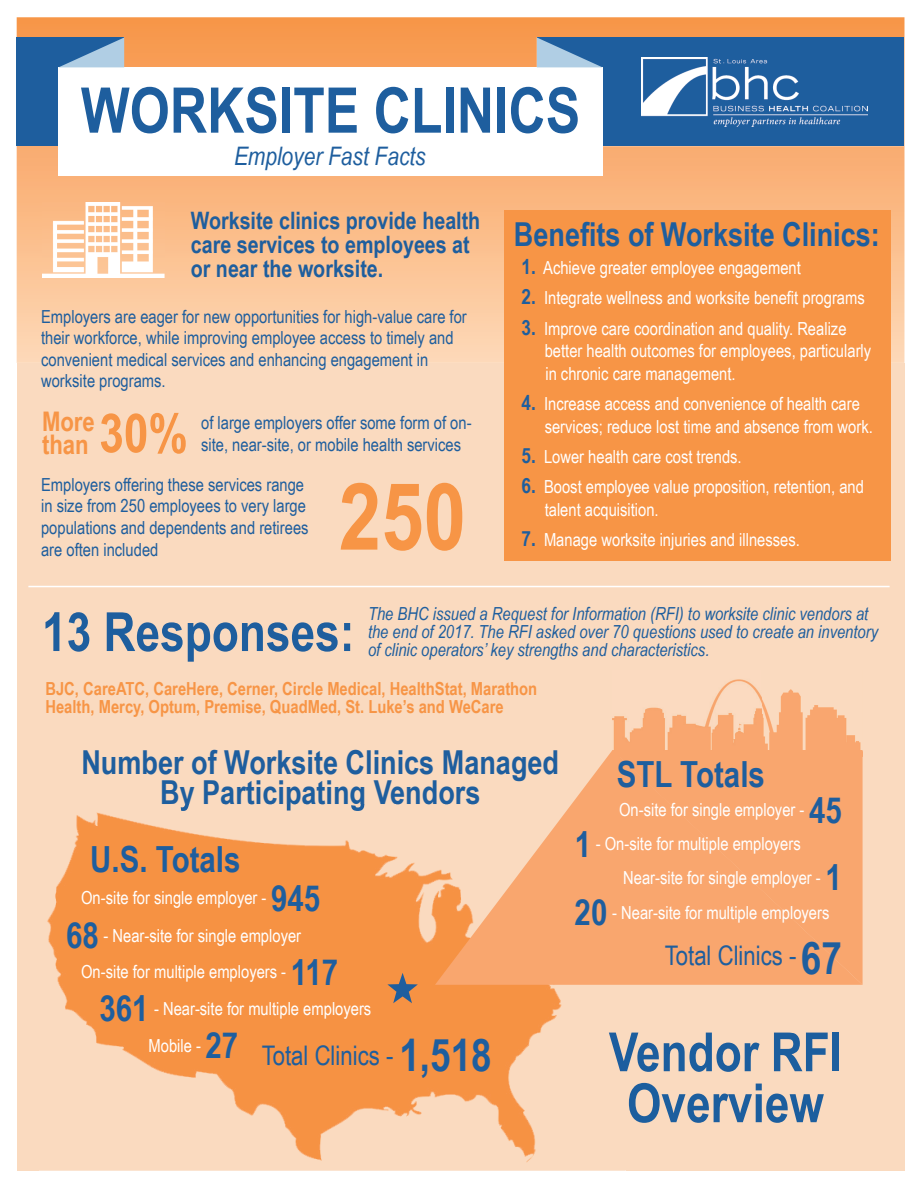
<style>
.page{position:relative;width:918px;height:1188px;background:#fff}
.page>*{position:absolute;margin:0;border:0;box-sizing:border-box;transform-origin:0 0}
.t1{font:700 93px "Arial Narrow";color:#f79546}
.t2{font:700 63px "Arial Narrow";color:#1e5e9e}
.t3{font:700 54px/51px "Arial Narrow";color:#1c5e9e;text-align:center}
.t4{font:700 54px "Arial Narrow";color:#1e5e9e}
.t5{font:700 54px "Arial Narrow";color:#f79546}
.t6{font:700 36px "Arial Narrow";color:#1e5e9e}
.t7{font:700 33px/30px "Arial Narrow";color:#1e5e9e;text-align:center}
.t8{font:27px "Arial Narrow";color:#1e5e9e}
.t9{font:700 27px/22.5px "Arial Narrow";color:#f79546}
.t10{font:italic 25.5px "Arial Narrow";color:#1e5e9e}
.t11{font:700 24px/24px "Arial Narrow";color:#1e5e9e}
.t12{font:18px/22.5px "Arial Narrow";color:#fff}
.t13{font:18px/21.6px "Arial Narrow";color:#1e5e9e}
.t14{font:italic 18px/18px "Arial Narrow";color:#1e5e9e}
.t15{font:700 18px/18px "Arial Narrow";color:#f79546}
.s1{font-weight:700;font-size:21px;color:#1e5e9e}
.s2{font-weight:700;font-size:36px;color:#1e5e9e}
.s3{font-weight:700;font-size:45px}
</style>
<div class="page">
<svg style="left:17px;top:17px;width:887px;height:346px;background:#f9b883"></svg>
<div style="left:17px;top:363px;width:887px;height:808px;background:#fadabf"></div>
<div style="left:504px;top:210px;width:386px;height:351px;background:#f79546"></div>
<div style="left:17px;top:38px;width:107px;height:108px;background:#1e5e9e"></div>
<div style="left:537px;top:38px;width:367px;height:108px;background:#1e5e9e"></div>
<div style="left:58px;top:67px;width:545px;height:109px;background:#fff"></div>
<svg style="left:59px;top:38px;width:65px;height:29px"></svg>
<svg style="left:537px;top:38px;width:65px;height:29px"></svg>
<img style="left:42px;top:202px;width:123px;height:76px">
<hr style="left:28px;top:586px;width:862px;height:1px;background:#fff">
<img style="left:39px;top:812px;width:587px;height:359px">
<img style="left:609px;top:1033px;width:17px;height:39px">
<img style="left:180px;top:805px;width:185px;height:6px">
<svg style="left:387px;top:973px;width:31px;height:30px"></svg>
<img style="left:612px;top:679px;width:249px;height:71px">
<svg style="left:435px;top:751px;width:177px;height:234px;fill:#f9a66e"></svg>
<div style="left:612px;top:750px;width:251px;height:235px;background:#f9a66e"></div>
<img style="left:642px;top:58px;width:226px;height:68px">
<h2 class="t2" style="left:81px;top:63px;width:501px">WORKSITE CLINICS</h2>
<h3 class="t10" style="left:234px;top:138px;width:193px">Employer Fast Facts</h3>
<h3 class="t11" style="left:191px;top:207px;width:291px">Worksite clinics provide health care services to employees at or near the worksite.</h3>
<p class="t13" style="left:41px;top:305px;width:427px">Employers are eager for new opportunities for high-value care for their workforce, while improving employee access to timely and convenient medical services and enhancing engagement in worksite programs.</p>
<h3 class="t9" style="left:42px;top:409px;width:54px">More than</h3>
<h3 class="t5" style="left:99px;top:392px;width:90px">30%</h3>
<p class="t13" style="left:201px;top:411px;width:272px">of large employers offer some form of on&shy;site, near-site, or mobile health services</p>
<p class="t13" style="left:41px;top:473px;width:269px">Employers offering these services range in size from 250 employees to very large populations and dependents and retirees are often included</p>
<h1 class="t1" style="left:339px;top:446px;width:129px">250</h1>
<h3 class="t7" style="left:514px;top:217px;width:367px">Benefits of Worksite Clinics:</h3>
<p class="t12" style="left:521px;top:256px;width:281px"><span class="s1">1.</span> Achieve greater employee engagement</p>
<p class="t12" style="left:521px;top:286px;width:345px"><span class="s1">2.</span> Integrate wellness and worksite benefit programs</p>
<p class="t12" style="left:545px;top:316px;width:328px;text-indent:-23px"><span class="s1">3.</span> Improve care coordination and quality. Realize better health outcomes for employees, particularly in chronic care management.</p>
<p class="t12" style="left:545px;top:392px;width:330px;text-indent:-23px"><span class="s1">4.</span> Increase access and convenience of health care services; reduce lost time and absence from work.</p>
<p class="t12" style="left:521px;top:445px;width:222px"><span class="s1">5.</span> Lower health care cost trends.</p>
<p class="t12" style="left:545px;top:475px;width:321px;text-indent:-23px"><span class="s1">6.</span> Boost employee value proposition, retention, and talent acquisition.</p>
<p class="t12" style="left:521px;top:528px;width:280px"><span class="s1">7.</span> Manage worksite injuries and illnesses.</p>
<h3 class="t4" style="left:42px;top:591px;width:314px">13 Responses:</h3>
<p class="t14" style="left:368px;top:604px;width:512px">The BHC issued a Request for Information (RFI) to worksite clinic vendors at the end of 2017. The RFI asked over 70 questions used to create an inventory of clinic operators’ key strengths and characteristics.</p>
<p class="t15" style="left:45px;top:679px;width:493px">BJC, CareATC, CareHere, Cerner, Circle Medical, HealthStat, Marathon<br>Health, Mercy, Optum, Premise, QuadMed, St. Luke’s and WeCare</p>
<h3 class="t7" style="left:81px;top:746px;width:479px">Number of Worksite Clinics Managed<br>By Participating Vendors</h3>
<h3 class="t6" style="left:90px;top:832px;width:152px">U.S. Totals</h3>
<p class="t12" style="left:66px;top:878px;width:256px;line-height:37.5px;text-indent:15px">On-site for single employer - <span class="s2">945<br>68</span> - Near-site for single employer</p>
<p class="t12" style="left:99px;top:953px;width:273px;line-height:36.6px;text-indent:-18px">On-site for multiple employers - <span class="s2">117<br>361</span> - Near-site for multiple employers</p>
<h3 class="t8" style="left:262px;top:1036px;width:231px">Total Clinics - <span class="s3">1,518</span></h3>
<p class="t12" style="left:149px;top:1033px;width:91px">Mobile - <span class="s2">27</span></p>
<h3 class="t6" style="left:617px;top:748px;width:150px">STL Totals</h3>
<p class="t12" style="left:575px;top:792px;width:269px;line-height:34.2px;text-indent:44px">On-site for single employer - <span class="s2">45<br>1</span> - On-site for multiple employers</p>
<p class="t12" style="left:575px;top:860px;width:269px;line-height:34.7px;text-indent:49px">Near-site for single employer - <span class="s2">1<br>20</span> - Near-site for multiple employers</p>
<h3 class="t8" style="left:665px;top:936px;width:179px">Total Clinics - <span class="s3">67</span></h3>
<h3 class="t3" style="left:609px;top:1024px;width:235px">Vendor RFI<br>Overview</h3>
</div>
